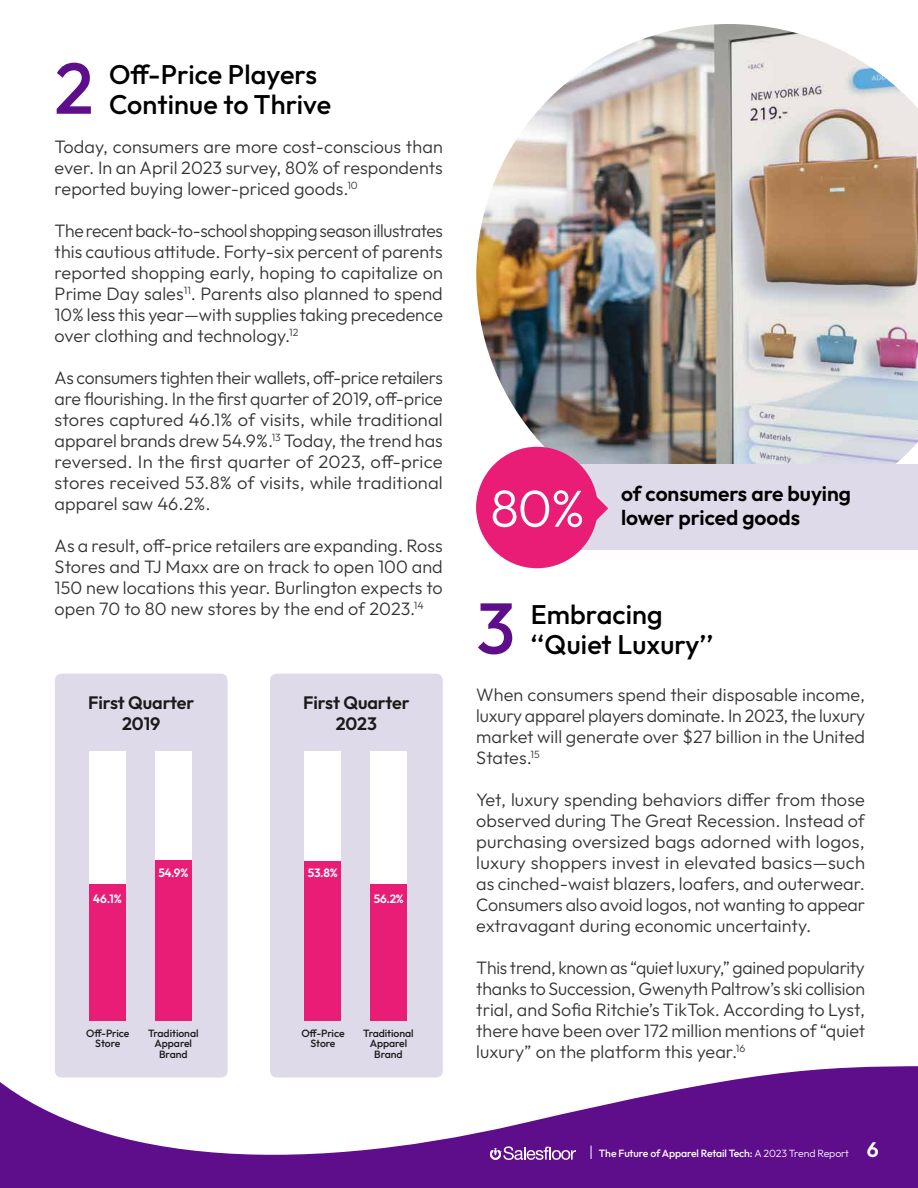
<style>
.page{position:relative;width:918px;height:1188px;background:#fff}
.page>*{position:absolute;margin:0;border:0;box-sizing:border-box;transform-origin:0 0}
.t1{font:500 72px "Outfit";color:#5e0d8b}
.t2{font:300 52.2px "Outfit";color:#fff}
.t3{font:500 27px/30px "Outfit";letter-spacing:.005em;color:#000}
.t4{font:600 21px "Outfit";color:#000}
.t5{font:300 18px/21px "Outfit";letter-spacing:.005em;color:#333;text-align:justify}
.t6{font:600 18px/21px "Outfit";letter-spacing:-.005em;color:#1a1a1a;text-align:center}
.t7{font:600 12px "Outfit";letter-spacing:-.015em;color:#fff}
.t8{font:500 10.5px/10.5px "Outfit";letter-spacing:-.005em;color:#1a1a1a;text-align:center}
.t9{font:500 10.5px "Outfit";letter-spacing:-.01em;color:#fff}
.s1{font-weight:300;font-size:15px}
.s2{font-weight:300}
.s3{font-weight:600;font-size:21px}
</style>
<div class="page">
<img style="left:476px;top:24px;width:442px;height:493px">
<svg style="left:0;top:1066px;width:918px;height:122px;fill:#5e0d8b"></svg>
<div style="left:528px;top:465px;width:390px;height:85px;background:#dfdae9"></div>
<div style="left:476px;top:447px;width:122px;height:121px;background:#ea1d76;border-radius:50%"></div>
<svg style="left:594px;top:490px;width:14px;height:37px"></svg>
<div style="left:55px;top:674px;width:173px;height:404px;background:#dfdae9;border-radius:7px"></div>
<div style="left:270px;top:674px;width:173px;height:404px;background:#dfdae9;border-radius:7px"></div>
<div style="left:155px;top:752px;width:37px;height:269px;background:#fff"></div>
<div style="left:370px;top:752px;width:37px;height:269px;background:#fff"></div>
<div style="left:89px;top:752px;width:37px;height:269px;background:#fff"></div>
<div style="left:304px;top:752px;width:37px;height:269px;background:#fff"></div>
<div style="left:155px;top:860px;width:37px;height:161px;background:#ea1d76"></div>
<div style="left:370px;top:885px;width:37px;height:136px;background:#ea1d76"></div>
<div style="left:89px;top:885px;width:37px;height:136px;background:#ea1d76"></div>
<div style="left:304px;top:862px;width:37px;height:159px;background:#ea1d76"></div>
<svg style="left:490px;top:1146px;width:86px;height:14px"></svg>
<h1 class="t1" style="left:55px;top:56px;width:40px">2</h1>
<h3 class="t3" style="left:109px;top:61px;width:224px">Off-Price Players<br>Continue to Thrive</h3>
<p class="t5" style="left:55px;top:137px;width:390px">Today, consumers are more cost-conscious than ever. In an April 2023 survey, 80% of respondents reported buying lower-priced goods.<sup>10</sup></p>
<p class="t5" style="left:55px;top:221px;width:390px">The recent back-to-school shopping season illustrates this cautious attitude. Forty-six percent of parents reported shopping early, hoping to capitalize on Prime Day sales<sup>11</sup>. Parents also planned to spend 10% less this year—with supplies taking precedence over clothing and technology.<sup>12</sup></p>
<p class="t5" style="left:55px;top:368px;width:390px">As consumers tighten their wallets, off-price retailers are flourishing. In the first quarter of 2019, off-price stores captured 46.1% of visits, while traditional apparel brands drew 54.9%.<sup>13</sup> Today, the trend has reversed. In the first quarter of 2023, off-price stores received 53.8% of visits, while traditional apparel saw 46.2%.</p>
<p class="t5" style="left:55px;top:536px;width:390px">As a result, off-price retailers are expanding. Ross Stores and TJ Maxx are on track to open 100 and 150 new locations this year. Burlington expects to open 70 to 80 new stores by the end of 2023.<sup>14</sup></p>
<p class="t6" style="left:88px;top:693px;width:108px">First Quarter<br>2019</p>
<p class="t6" style="left:303px;top:693px;width:108px">First Quarter<br>2023</p>
<p class="t7" style="left:158px;top:867px;width:31px">54.9%</p>
<p class="t7" style="left:308px;top:867px;width:31px">53.8%</p>
<p class="t7" style="left:93px;top:893px;width:30px">46.1%</p>
<p class="t7" style="left:374px;top:893px;width:31px">56.2%</p>
<p class="t8" style="left:86px;top:1028px;width:45px">Off-Price<br>Store</p>
<p class="t8" style="left:301px;top:1028px;width:45px">Off-Price<br>Store</p>
<p class="t8" style="left:148px;top:1028px;width:52px">Traditional<br>Apparel<br>Brand</p>
<p class="t8" style="left:363px;top:1028px;width:52px">Traditional<br>Apparel<br>Brand</p>
<h2 class="t2" style="left:490px;top:486px;width:96px">80%</h2>
<p class="t4" style="left:621px;top:484px;width:231px">of consumers are buying</p>
<p class="t4" style="left:621px;top:508px;width:181px">lower priced goods</p>
<h1 class="t1" style="left:476px;top:596px;width:40px">3</h1>
<h3 class="t3" style="left:531px;top:601px;width:184px">Embracing ‘‘Quiet Luxury’’</h3>
<p class="t5" style="left:476px;top:685px;width:390px">When consumers spend their disposable income, luxury apparel players dominate. In 2023, the luxury market will generate over $27 billion in the United States.<sup>15</sup></p>
<p class="t5" style="left:476px;top:790px;width:390px">Yet, luxury spending behaviors differ from those observed during The Great Recession. Instead of purchasing oversized bags adorned with logos, luxury shoppers invest in elevated basics—such as cinched-waist blazers, loafers, and outerwear.<br>Consumers also avoid logos, not wanting to appear extravagant during economic uncertainty.</p>
<p class="t5" style="left:476px;top:958px;width:390px">This trend, known as “quiet luxury,” gained popularity thanks to Succession, Gwenyth Paltrow’s ski collision trial, and Sofia Ritchie’s TikTok. According to Lyst, there have been over 172 million mentions of “quiet luxury” on the platform this year.<sup>16</sup></p>
<p class="t9" style="left:589px;top:1149px;width:291px"><span class="s1">|</span> The Future of Apparel Retail Tech: <span class="s2">A 2023 Trend Report</span> <span class="s3">6</span></p>
</div>
